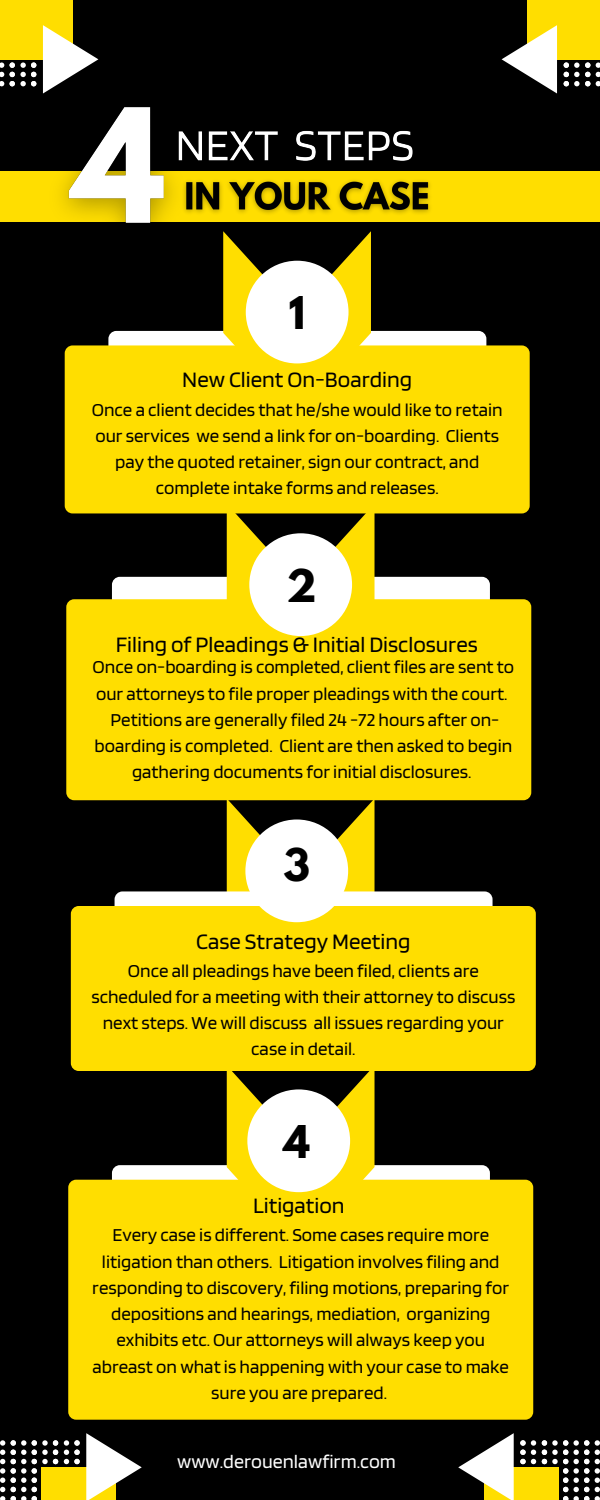
<style>
.page{position:relative;width:600px;height:1500px;background:#000}
.page>*{position:absolute;margin:0;border:0;box-sizing:border-box;transform-origin:0 0}
.t1{font:700 40px "League Spartan";color:#000}
.t2{font:23px "Blinker";color:#000}
.t3{font:20px "Blinker";color:#fff}
.t4{font:19px/26.2px "Blinker";color:#000;text-align:center}
</style>
<div class="page">
<svg style="left:0;top:62px;width:4px;height:24px"></svg>
<svg style="left:10px;top:62px;width:26px;height:24px"></svg>
<div style="left:0;top:0;width:73px;height:60px;background:#ffde00"></div>
<svg style="left:43px;top:25px;width:55px;height:42px"></svg>
<svg style="left:596px;top:62px;width:4px;height:24px"></svg>
<svg style="left:564px;top:62px;width:26px;height:24px"></svg>
<div style="left:527px;top:0;width:73px;height:60px;background:#ffde00"></div>
<svg style="left:502px;top:25px;width:55px;height:69px"></svg>
<div style="left:0;top:171px;width:600px;height:51px;background:#ffde00"></div>
<svg style="left:0;top:1440px;width:5px;height:60px"></svg>
<svg style="left:11px;top:1440px;width:15px;height:60px"></svg>
<svg style="left:32px;top:1440px;width:26px;height:60px"></svg>
<svg style="left:64px;top:1440px;width:16px;height:25px"></svg>
<div style="left:41px;top:1467px;width:75px;height:33px;background:#ffde00"></div>
<svg style="left:86px;top:1433px;width:56px;height:67px"></svg>
<svg style="left:595px;top:1440px;width:5px;height:60px"></svg>
<svg style="left:574px;top:1440px;width:15px;height:60px"></svg>
<svg style="left:542px;top:1440px;width:26px;height:60px"></svg>
<svg style="left:520px;top:1440px;width:16px;height:25px"></svg>
<div style="left:484px;top:1467px;width:75px;height:33px;background:#ffde00"></div>
<svg style="left:458px;top:1433px;width:56px;height:67px"></svg>
<svg style="left:227px;top:800px;width:148px;height:91px"></svg>
<div style="left:115px;top:891px;width:378px;height:52px;background:#fff;border-radius:8px"></div>
<div style="left:112px;top:577px;width:378px;height:52px;background:#fff;border-radius:8px"></div>
<svg style="left:227px;top:513px;width:148px;height:86px"></svg>
<div style="left:66px;top:599px;width:465px;height:201px;background:#ffde00;border-radius:8px"></div>
<div style="left:71px;top:906px;width:465px;height:165px;background:#ffde00;border-radius:8px"></div>
<div style="left:245px;top:819px;width:103px;height:103px;background:#fff;border-radius:50%"></div>
<div style="left:108px;top:331px;width:378px;height:52px;background:#fff;border-radius:8px"></div>
<svg style="left:223px;top:231px;width:148px;height:114px"></svg>
<div style="left:65px;top:345px;width:465px;height:168px;background:#ffde00;border-radius:8px"></div>
<div style="left:246px;top:261px;width:103px;height:102px;background:#fff;border-radius:50%"></div>
<img style="left:200px;top:130px;width:213px;height:31px">
<img style="left:200px;top:180px;width:230px;height:34px">
<img style="left:34px;top:67px;width:166px;height:156px">
<div style="left:249px;top:533px;width:103px;height:103px;background:#fff;border-radius:50%"></div>
<div style="left:112px;top:1165px;width:378px;height:52px;background:#fff;border-radius:8px"></div>
<svg style="left:227px;top:1071px;width:148px;height:109px"></svg>
<div style="left:68px;top:1180px;width:465px;height:240px;background:#ffde00;border-radius:8px"></div>
<div style="left:247px;top:1089px;width:103px;height:103px;background:#fff;border-radius:50%"></div>
<h1 class="t1" style="left:289px;top:293px;width:18px">1</h1>
<p class="t2" style="left:182px;top:365px;width:231px">New Client On-Boarding</p>
<p class="t4" style="left:92px;top:396px;width:412px">Once a client decides that he/she would like to retain our services we send a link for on-boarding. Clients pay the quoted retainer, sign our contract, and complete intake forms and releases.</p>
<h1 class="t1" style="left:287px;top:566px;width:32px">2</h1>
<p class="t2" style="left:116px;top:630px;width:364px">Filing of Pleadings &amp; Initial Disclosures</p>
<p class="t4" style="left:92px;top:653px;width:423px">Once on-boarding is completed, client files are sent to our attorneys to file proper pleadings with the court.<br>Petitions are generally filed 24 -72 hours after on&shy;boarding is completed. Client are then asked to begin gathering documents for initial disclosures.</p>
<h1 class="t1" style="left:284px;top:845px;width:28px">3</h1>
<p class="t2" style="left:196px;top:927px;width:216px">Case Strategy Meeting</p>
<p class="t4" style="left:91px;top:957px;width:426px">Once all pleadings have been filed, clients are scheduled for a meeting with their attorney to discuss next steps. We will discuss all issues regarding your case in detail.</p>
<h1 class="t1" style="left:284px;top:1122px;width:28px">4</h1>
<p class="t2" style="left:253px;top:1191px;width:93px">Litigation</p>
<p class="t4" style="left:92px;top:1221px;width:418px">Every case is different. Some cases require more litigation than others. Litigation involves filing and responding to discovery, filing motions, preparing for depositions and hearings, mediation, organizing exhibits etc. Our attorneys will always keep you abreast on what is happening with your case to make sure you are prepared.</p>
<p class="t3" style="left:177px;top:1449px;width:220px">www.derouenlawfirm.com</p>
</div>
